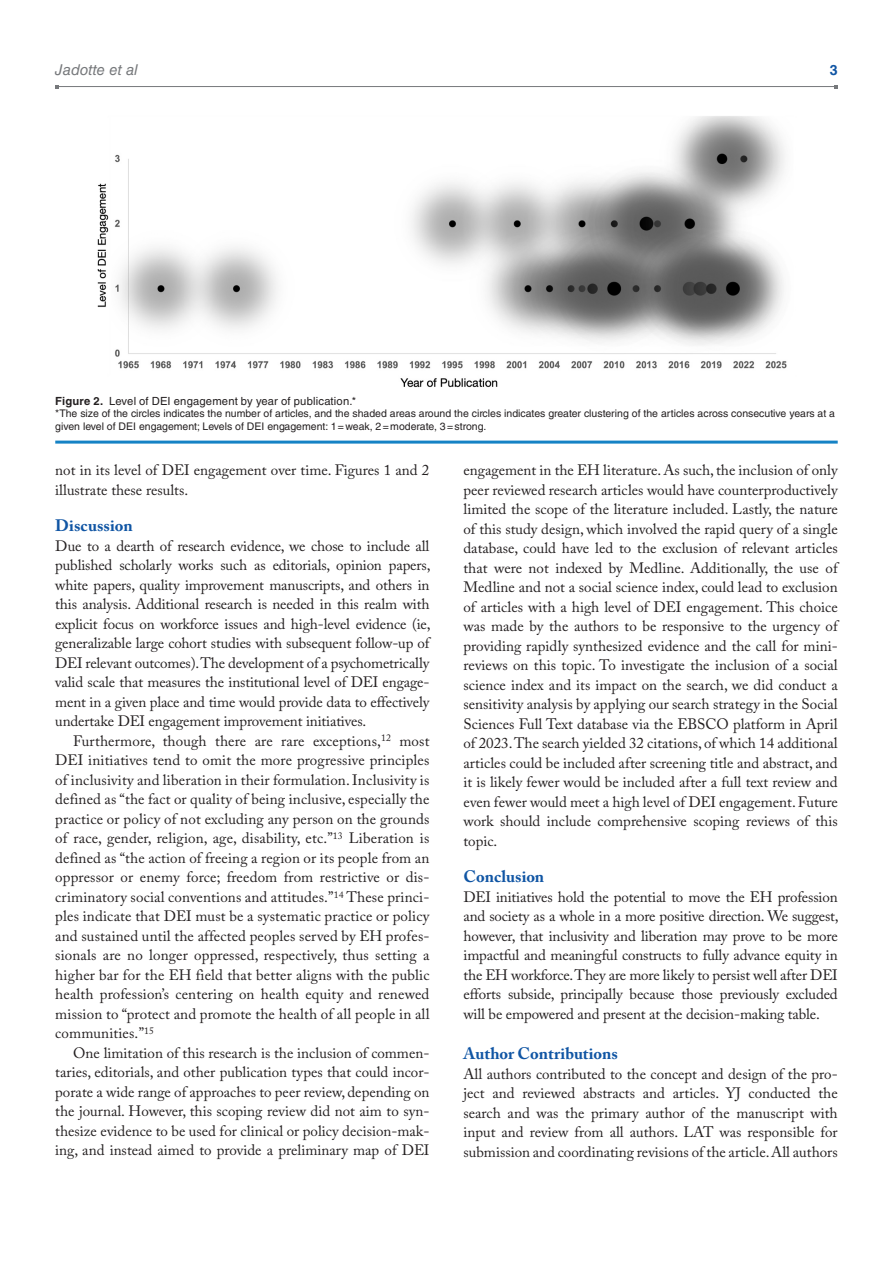
<style>
.page{position:relative;width:893px;height:1263px;background:#fff}
.page>*{position:absolute;margin:0;border:0;box-sizing:border-box;transform-origin:0 0}
.t1{font:700 16.5px "Adobe Caslon Pro";color:#1055a4}
.t2{font:15px/19.5px "Adobe Caslon Pro";color:#231f20;text-align:justify}
.t3{font:italic 15px "Helvetica LT Std";color:#76787b}
.t4{font:700 14.25px "Helvetica LT Std";color:#1055a4}
.t5{font:11.25px "Helvetica LT Std";letter-spacing:.015em;color:#231f20}
.t6{font:10.5px/12.8px "Helvetica LT Std";color:#231f20}
.s1{font-weight:700}
</style>
<div class="page">
<hr style="left:57px;top:86px;width:779px;height:1px;background:#76787b">
<hr style="left:55px;top:441px;width:783px;height:3px;background:#1582c5">
<img style="left:97px;top:116px;width:690px;height:272px">
<p class="t3" style="left:55px;top:61px;width:84px">Jadotte et al</p>
<p class="t4" style="left:830px;top:61px;width:9px">3</p>
<p class="t5" style="left:55px;top:394px;width:303px"><span class="s1">Figure 2.</span> Level of DEI engagement by year of publication.*</p>
<p class="t6" style="left:55px;top:407px;width:781px">*The size of the circles indicates the number of articles, and the shaded areas around the circles indicates greater clustering of the articles across consecutive years at a given level of DEI engagement; Levels of DEI engagement: 1=weak, 2=moderate, 3=strong.</p>
<p class="t2" style="left:55px;top:460px;width:376px">not in its level of DEI engagement over time. Figures 1 and 2 illustrate these results.</p>
<p class="t1" style="left:55px;top:516px;width:79px">Discussion</p>
<p class="t2" style="left:55px;top:536px;width:377px">Due to a dearth of research evidence, we chose to include all published scholarly works such as editorials, opinion papers, white papers, quality improvement manuscripts, and others in this analysis. Additional research is needed in this realm with explicit focus on workforce issues and high-level evidence (ie, generalizable large cohort studies with subsequent follow-up of DEI relevant outcomes). The development of a psychometrically valid scale that measures the institutional level of DEI engage&shy;ment in a given place and time would provide data to effectively undertake DEI engagement improvement initiatives.</p>
<p class="t2" style="left:55px;top:731px;width:376px;text-indent:18px">Furthermore, though there are rare exceptions,<sup>12</sup> most DEI initiatives tend to omit the more progressive principles of inclusivity and liberation in their formulation. Inclusivity is defined as “the fact or quality of being inclusive, especially the practice or policy of not excluding any person on the grounds of race, gender, religion, age, disability, etc.”<sup>13</sup> Liberation is defined as “the action of freeing a region or its people from an oppressor or enemy force; freedom from restrictive or dis&shy;criminatory social conventions and attitudes.”<sup>14</sup> These princi&shy;ples indicate that DEI must be a systematic practice or policy and sustained until the affected peoples served by EH profes&shy;sionals are no longer oppressed, respectively, thus setting a higher bar for the EH field that better aligns with the public health profession’s centering on health equity and renewed mission to “protect and promote the health of all people in all communities.”<sup>15</sup></p>
<p class="t2" style="left:55px;top:1043px;width:376px;text-indent:18px">One limitation of this research is the inclusion of commen&shy;taries, editorials, and other publication types that could incor&shy;porate a wide range of approaches to peer review, depending on the journal. However, this scoping review did not aim to syn&shy;thesize evidence to be used for clinical or policy decision-mak&shy;ing, and instead aimed to provide a preliminary map of DEI</p>
<p class="t2" style="left:463px;top:460px;width:376px">engagement in the EH literature. As such, the inclusion of only peer reviewed research articles would have counterproductively limited the scope of the literature included. Lastly, the nature of this study design, which involved the rapid query of a single database, could have led to the exclusion of relevant articles that were not indexed by Medline. Additionally, the use of Medline and not a social science index, could lead to exclusion of articles with a high level of DEI engagement. This choice was made by the authors to be responsive to the urgency of providing rapidly synthesized evidence and the call for mini&shy;reviews on this topic. To investigate the inclusion of a social science index and its impact on the search, we did conduct a sensitivity analysis by applying our search strategy in the Social Sciences Full Text database via the EBSCO platform in April of 2023. The search yielded 32 citations, of which 14 additional articles could be included after screening title and abstract, and it is likely fewer would be included after a full text review and even fewer would meet a high level of DEI engagement. Future work should include comprehensive scoping reviews of this topic.</p>
<p class="t1" style="left:463px;top:867px;width:82px">Conclusion</p>
<p class="t2" style="left:463px;top:887px;width:377px">DEI initiatives hold the potential to move the EH profession and society as a whole in a more positive direction. We suggest, however, that inclusivity and liberation may prove to be more impactful and meaningful constructs to fully advance equity in the EH workforce. They are more likely to persist well after DEI efforts subside, principally because those previously excluded will be empowered and present at the decision-making table.</p>
<p class="t1" style="left:463px;top:1044px;width:156px">Author Contributions</p>
<p class="t2" style="left:463px;top:1064px;width:376px">All authors contributed to the concept and design of the pro&shy;ject and reviewed abstracts and articles. YJ conducted the search and was the primary author of the manuscript with input and review from all authors. LAT was responsible for submission and coordinating revisions of the article. All authors</p>
</div>
